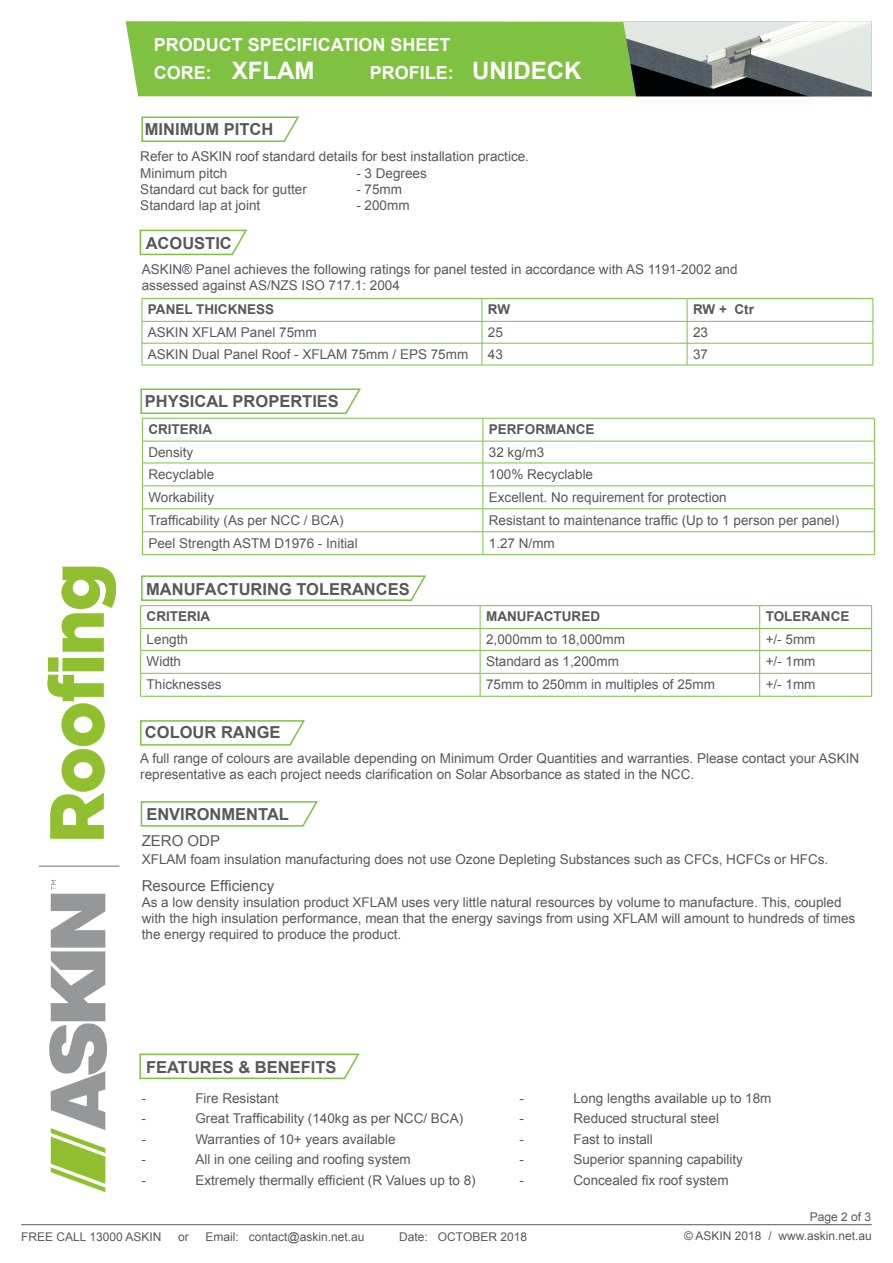
<style>
.page{position:relative;width:893px;height:1263px;background:#fff}
.page>*{position:absolute;margin:0;border:0;box-sizing:border-box;transform-origin:0 0}
.Body{font:700 18px "Arial";color:#fff}
.Body-2{font:700 16.5px "Arial";color:#57585a}
.Body-3{font:15px "Arial";color:#57585a}
.Body-4{font:13.5px/16.2px "Arial";color:#57585a}
.Body_List{font:13.5px "Arial";color:#57585a}
.Body-5{font:700 13.5px "Arial";color:#57585a}
.t1{font:12px "Arial";color:#57585a}
.s1{font-size:24px}
</style>
<div class="page">
<hr style="left:21px;top:1224px;width:851px;height:1px;background:#57585a">
<img style="left:39px;top:566px;width:81px;height:627px">
<div style="left:126px;top:21px;width:497px;height:75px;background:#7fc241"></div>
<hr style="left:140px;top:696px;width:340px;height:1px;background:#7fc241">
<hr style="left:480px;top:696px;width:280px;height:1px;background:#7fc241">
<hr style="left:760px;top:696px;width:112px;height:1px;background:#7fc241">
<svg style="left:142px;top:298px;width:732px;height:67px"></svg>
<hr style="left:142px;top:365px;width:340px;height:1px;background:#7fc241">
<hr style="left:482px;top:365px;width:205px;height:1px;background:#7fc241">
<hr style="left:687px;top:365px;width:186px;height:1px;background:#7fc241">
<img style="left:623px;top:21px;width:249px;height:75px">
<svg style="left:139px;top:229px;width:109px;height:27px"></svg>
<svg style="left:140px;top:575px;width:732px;height:121px"></svg>
<svg style="left:140px;top:801px;width:178px;height:26px"></svg>
<svg style="left:140px;top:720px;width:165px;height:26px"></svg>
<svg style="left:139px;top:1053px;width:221px;height:27px"></svg>
<svg style="left:140px;top:388px;width:735px;height:166px"></svg>
<hr style="left:142px;top:554px;width:341px;height:1px;background:#7fc241">
<hr style="left:483px;top:554px;width:392px;height:1px;background:#7fc241">
<svg style="left:141px;top:116px;width:159px;height:26px"></svg>
<p class="Body" style="left:154px;top:32px;width:298px">PRODUCT SPECIFICATION SHEET</p>
<p class="Body" style="left:154px;top:61px;width:162px">CORE: <span class="s1">XFLAM</span></p>
<p class="Body" style="left:370px;top:61px;width:213px">PROFILE: <span class="s1">UNIDECK</span></p>
<p class="Body-2" style="left:145px;top:118px;width:130px">MINIMUM PITCH</p>
<p class="Body-4" style="left:140px;top:149px;width:390px">Refer to ASKIN roof standard details for best installation practice.</p>
<p class="Body-4" style="left:140px;top:165px;width:89px">Minimum pitch</p>
<p class="Body-4" style="left:356px;top:165px;width:72px">- 3 Degrees</p>
<p class="Body-4" style="left:140px;top:181px;width:168px">Standard cut back for gutter</p>
<p class="Body-4" style="left:356px;top:181px;width:47px">- 75mm</p>
<p class="Body-4" style="left:140px;top:197px;width:122px">Standard lap at joint</p>
<p class="Body-4" style="left:356px;top:197px;width:55px">- 200mm</p>
<p class="Body-2" style="left:146px;top:232px;width:88px">ACOUSTIC</p>
<p class="Body-4" style="left:142px;top:261px;width:597px">ASKIN® Panel achieves the following ratings for panel tested in accordance with AS 1191-2002 and</p>
<p class="Body-4" style="left:142px;top:277px;width:260px">assessed against AS/NZS ISO 717.1: 2004</p>
<p class="Body-5" style="left:148px;top:300px;width:128px">PANEL THICKNESS</p>
<p class="Body-5" style="left:488px;top:300px;width:24px">RW</p>
<p class="Body-5" style="left:693px;top:300px;width:62px">RW + Ctr</p>
<p class="Body_List" style="left:148px;top:324px;width:170px">ASKIN XFLAM Panel 75mm</p>
<p class="Body_List" style="left:488px;top:324px;width:17px">25</p>
<p class="Body_List" style="left:693px;top:324px;width:17px">23</p>
<p class="Body_List" style="left:148px;top:345px;width:322px">ASKIN Dual Panel Roof - XFLAM 75mm / EPS 75mm</p>
<p class="Body_List" style="left:488px;top:345px;width:17px">43</p>
<p class="Body_List" style="left:693px;top:345px;width:17px">37</p>
<p class="Body-2" style="left:145px;top:390px;width:196px">PHYSICAL PROPERTIES</p>
<p class="Body-5" style="left:148px;top:420px;width:65px">CRITERIA</p>
<p class="Body-5" style="left:489px;top:420px;width:107px">PERFORMANCE</p>
<p class="Body_List" style="left:148px;top:443px;width:47px">Density</p>
<p class="Body_List" style="left:489px;top:443px;width:57px">32 kg/m3</p>
<p class="Body_List" style="left:148px;top:465px;width:68px">Recyclable</p>
<p class="Body_List" style="left:489px;top:465px;width:106px">100% Recyclable</p>
<p class="Body_List" style="left:148px;top:488px;width:67px">Workability</p>
<p class="Body_List" style="left:489px;top:488px;width:239px">Excellent. No requirement for protection</p>
<p class="Body_List" style="left:148px;top:511px;width:197px">Trafficability (As per NCC / BCA)</p>
<p class="Body_List" style="left:489px;top:511px;width:352px">Resistant to maintenance traffic (Up to 1 person per panel)</p>
<p class="Body_List" style="left:148px;top:534px;width:211px">Peel Strength ASTM D1976 - Initial</p>
<p class="Body_List" style="left:489px;top:534px;width:68px">1.27 N/mm</p>
<p class="Body-2" style="left:146px;top:578px;width:265px">MANUFACTURING TOLERANCES</p>
<p class="Body-5" style="left:147px;top:608px;width:65px">CRITERIA</p>
<p class="Body-5" style="left:486px;top:608px;width:115px">MANUFACTURED</p>
<p class="Body-5" style="left:766px;top:608px;width:85px">TOLERANCE</p>
<p class="Body_List" style="left:147px;top:631px;width:43px">Length</p>
<p class="Body_List" style="left:486px;top:631px;width:140px">2,000mm to 18,000mm</p>
<p class="Body_List" style="left:766px;top:631px;width:51px">+/- 5mm</p>
<p class="Body_List" style="left:147px;top:653px;width:36px">Width</p>
<p class="Body_List" style="left:486px;top:653px;width:134px">Standard as 1,200mm</p>
<p class="Body_List" style="left:766px;top:653px;width:51px">+/- 1mm</p>
<p class="Body_List" style="left:147px;top:675px;width:77px">Thicknesses</p>
<p class="Body_List" style="left:486px;top:675px;width:230px">75mm to 250mm in multiples of 25mm</p>
<p class="Body_List" style="left:766px;top:675px;width:51px">+/- 1mm</p>
<p class="Body-2" style="left:145px;top:721px;width:137px">COLOUR RANGE</p>
<p class="Body-4" style="left:140px;top:750px;width:720px">A full range of colours are available depending on Minimum Order Quantities and warranties. Please contact your ASKIN representative as each project needs clarification on Solar Absorbance as stated in the NCC.</p>
<p class="Body-2" style="left:146px;top:803px;width:144px">ENVIRONMENTAL</p>
<p class="Body-3" style="left:142px;top:831px;width:80px">ZERO ODP</p>
<p class="Body-4" style="left:142px;top:851px;width:688px">XFLAM foam insulation manufacturing does not use Ozone Depleting Substances such as CFCs, HCFCs or HFCs.</p>
<p class="Body-3" style="left:142px;top:875px;width:134px">Resource Efficiency</p>
<p class="Body-4" style="left:142px;top:894px;width:715px">As a low density insulation product XFLAM uses very little natural resources by volume to manufacture. This, coupled with the high insulation performance, mean that the energy savings from using XFLAM will amount to hundreds of times the energy required to produce the product.</p>
<p class="Body-2" style="left:146px;top:1056px;width:192px">FEATURES &amp; BENEFITS</p>
<p class="Body-4" style="left:141px;top:1090px;width:6px">-</p>
<p class="Body-4" style="left:195px;top:1090px;width:85px">Fire Resistant</p>
<p class="Body-4" style="left:519px;top:1090px;width:6px">-</p>
<p class="Body-4" style="left:573px;top:1090px;width:200px">Long lengths available up to 18m</p>
<p class="Body-4" style="left:141px;top:1111px;width:6px">-</p>
<p class="Body-4" style="left:195px;top:1111px;width:269px">Great Trafficability (140kg as per NCC/ BCA)</p>
<p class="Body-4" style="left:519px;top:1111px;width:6px">-</p>
<p class="Body-4" style="left:573px;top:1111px;width:147px">Reduced structural steel</p>
<p class="Body-4" style="left:141px;top:1131px;width:6px">-</p>
<p class="Body-4" style="left:195px;top:1131px;width:202px">Warranties of 10+ years available</p>
<p class="Body-4" style="left:519px;top:1131px;width:6px">-</p>
<p class="Body-4" style="left:573px;top:1131px;width:81px">Fast to install</p>
<p class="Body-4" style="left:141px;top:1152px;width:6px">-</p>
<p class="Body-4" style="left:195px;top:1152px;width:217px">All in one ceiling and roofing system</p>
<p class="Body-4" style="left:519px;top:1152px;width:6px">-</p>
<p class="Body-4" style="left:573px;top:1152px;width:171px">Superior spanning capability</p>
<p class="Body-4" style="left:141px;top:1172px;width:6px">-</p>
<p class="Body-4" style="left:195px;top:1172px;width:282px">Extremely thermally efficient (R Values up to 8)</p>
<p class="Body-4" style="left:519px;top:1172px;width:6px">-</p>
<p class="Body-4" style="left:573px;top:1172px;width:157px">Concealed fix roof system</p>
<p class="t1" style="left:810px;top:1208px;width:63px">Page 2 of 3</p>
<p class="t1" style="left:21px;top:1228px;width:142px">FREE CALL 13000 ASKIN</p>
<p class="t1" style="left:178px;top:1228px;width:12px">or</p>
<p class="t1" style="left:206px;top:1228px;width:160px">Email: contact@askin.net.au</p>
<p class="t1" style="left:399px;top:1228px;width:129px">Date: OCTOBER 2018</p>
<p class="t1" style="left:684px;top:1228px;width:189px">© ASKIN 2018 / www.askin.net.au</p>
</div>
